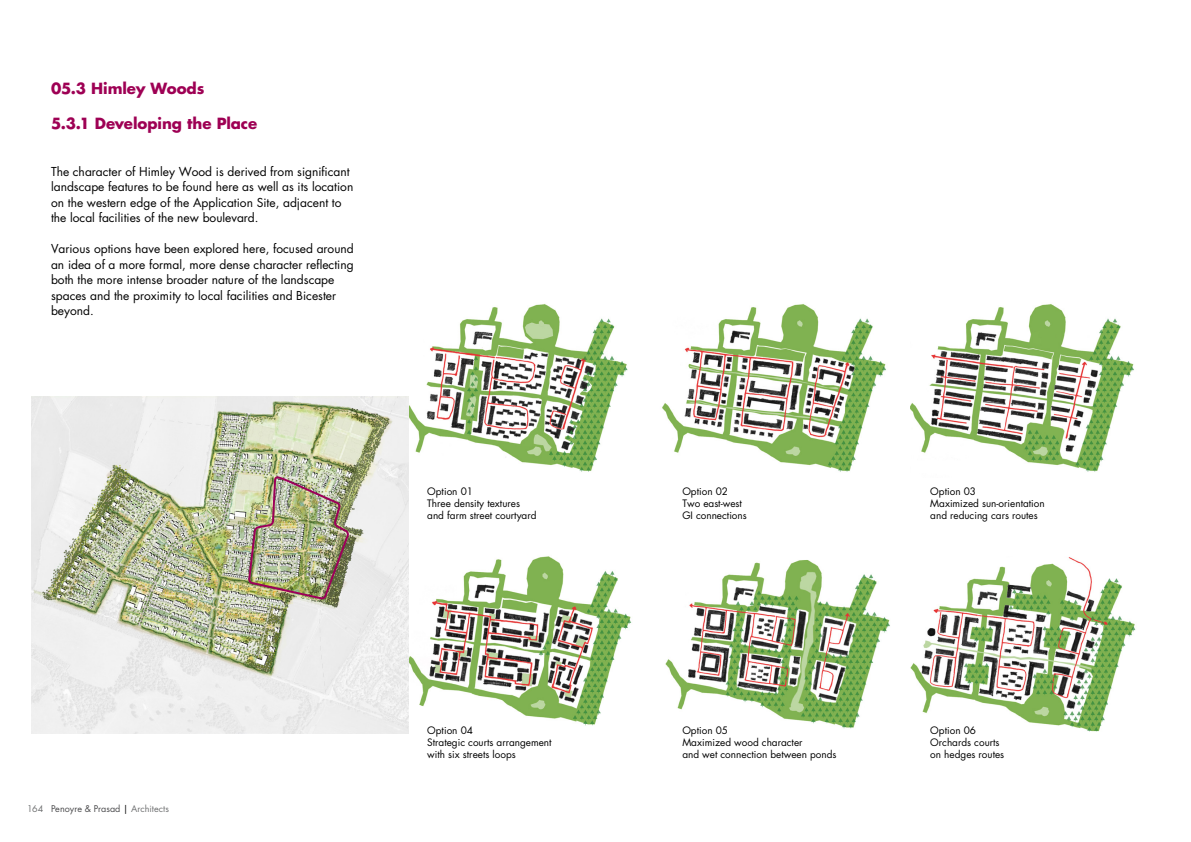
<style>
.page{position:relative;width:1191px;height:842px;background:#fff}
.page>*{position:absolute;margin:0;border:0;box-sizing:border-box;transform-origin:0 0}
.t1{font:700 15px "Futura Std";letter-spacing:-.005em;color:#9e0054}
.t2{font:12px/15.5px "Futura Std";color:#000}
.t3{font:10px/12px "Futura Std";color:#000}
.t4{font:9px "Futura Std";letter-spacing:.005em;color:#4b4b4d}
.s1{color:#707172}
.s2{color:#000}
</style>
<div class="page">
<img style="left:400px;top:304px;width:228px;height:174px">
<img style="left:408px;top:554px;width:224px;height:172px">
<img style="left:662px;top:304px;width:224px;height:168px">
<img style="left:665px;top:560px;width:225px;height:169px">
<img style="left:910px;top:304px;width:224px;height:168px">
<img style="left:910px;top:557px;width:226px;height:174px">
<img style="left:31px;top:397px;width:377px;height:336px">
<img style="left:247px;top:475px;width:104px;height:126px">
<p class="t1" style="left:51px;top:78px;width:155px">05.3 Himley Woods</p>
<p class="t1" style="left:51px;top:113px;width:208px">5.3.1 Developing the Place</p>
<p class="t2" style="left:51px;top:164px;width:304px">The character of Himley Wood is derived from significant landscape features to be found here as well as its location on the western edge of the Application Site, adjacent to the local facilities of the new boulevard.</p>
<p class="t2" style="left:51px;top:241px;width:304px">Various options have been explored here, focused around an idea of a more formal, more dense character reflecting both the more intense broader nature of the landscape spaces and the proximity to local facilities and Bicester beyond.</p>
<p class="t3" style="left:427px;top:485px;width:111px">Option 01<br>Three density textures and farm street courtyard</p>
<p class="t3" style="left:682px;top:485px;width:66px">Option 02<br>Two east-west<br>GI connections</p>
<p class="t3" style="left:930px;top:485px;width:116px">Option 03<br>Maximized sun-orientation and reducing cars routes</p>
<p class="t4" style="left:27px;top:803px;width:143px"><span class="s1">164</span> Penoyre &amp; Prasad <span class="s2">|</span> <span class="s1">Architects</span></p>
<p class="t3" style="left:427px;top:725px;width:126px">Option 04<br>Strategic courts arrangement with six streets loops</p>
<p class="t3" style="left:682px;top:725px;width:156px">Option 05<br>Maximized wood character<br>and wet connection between ponds</p>
<p class="t3" style="left:930px;top:725px;width:75px">Option 06<br>Orchards courts on hedges routes</p>
</div>
